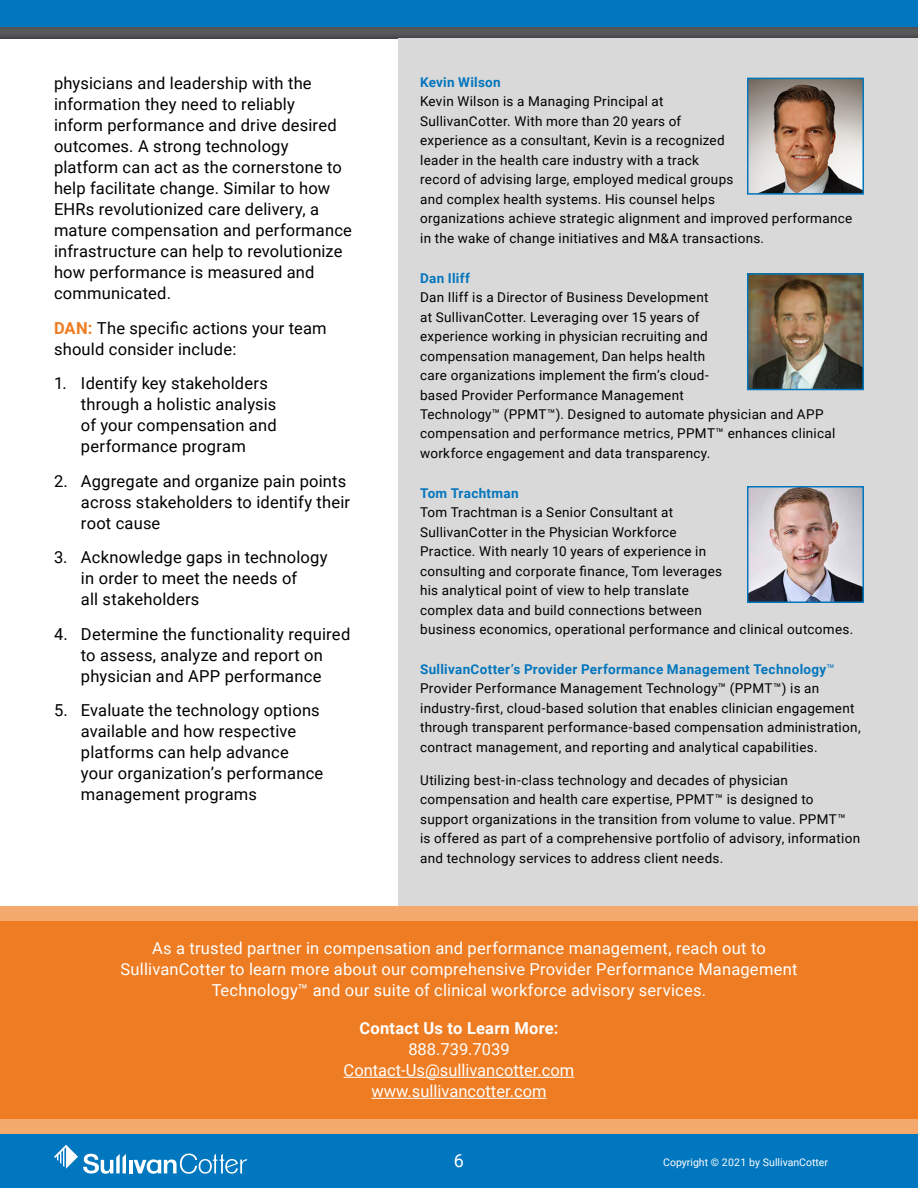
<style>
.page{position:relative;width:918px;height:1188px;background:#fff}
.page>*{position:absolute;margin:0;border:0;box-sizing:border-box;transform-origin:0 0}
.t1{font:18px "Roboto";color:#fff}
.t2{font:16.5px/21px "Roboto";letter-spacing:.01em;color:#000}
.t3{font:16.5px/21px "Roboto";letter-spacing:.01em;color:#fff;text-align:center}
.t4{font:700 16.5px "Roboto";letter-spacing:.015em;color:#fff}
.t5{font:13.5px/19.5px "Roboto";letter-spacing:.02em;color:#000}
.t6{font:700 13.5px "Roboto";letter-spacing:.02em;color:#0476bd}
.t7{font:10.5px "Roboto";color:#fff}
.s1{font-weight:700;color:#ee7c22}
.s2{font-weight:700;color:#0476bd}
.s3{color:#0076be}
</style>
<div class="page">
<div style="left:0;top:26px;width:918px;height:12px;background:#565658"></div>
<div style="left:0;top:0;width:918px;height:27px;background:#0077be"></div>
<div style="left:0;top:1134px;width:918px;height:54px;background:#0077be"></div>
<svg style="left:54px;top:1145px;width:194px;height:29px"></svg>
<div style="left:399px;top:38px;width:519px;height:960px;background:#d9d9d9"></div>
<div style="left:0;top:906px;width:918px;height:228px;background:#f5aa6d"></div>
<div style="left:0;top:921px;width:918px;height:198px;background:#ee7c22"></div>
<hr style="left:344px;top:1077px;width:230px;height:1px;background:#fff">
<hr style="left:371px;top:1098px;width:176px;height:1px;background:#fff">
<img style="left:750px;top:81px;width:111px;height:111px">
<div style="left:747px;top:78px;width:117px;height:117px;border:2px solid #0076bd"></div>
<img style="left:750px;top:276px;width:111px;height:111px">
<div style="left:747px;top:273px;width:117px;height:117px;border:2px solid #0076bd"></div>
<img style="left:750px;top:489px;width:111px;height:111px">
<div style="left:747px;top:486px;width:117px;height:117px;border:2px solid #0076bd"></div>
<p class="t2" style="left:54px;top:72px;width:300px">physicians and leadership with the information they need to reliably<br>inform performance and drive desired outcomes. A strong technology platform can act as the cornerstone to help facilitate change. Similar to how EHRs revolutionized care delivery, a mature compensation and performance infrastructure can help to revolutionize how performance is measured and communicated.</p>
<p class="t2" style="left:54px;top:317px;width:274px"><span class="s1">DAN:</span> The specific actions your team should consider include:</p>
<p class="t2" style="left:81px;top:372px;width:197px;text-indent:-27px">1. Identify key stakeholders through a holistic analysis of your compensation and performance program</p>
<p class="t2" style="left:81px;top:470px;width:271px;text-indent:-27px">2. Aggregate and organize pain points across stakeholders to identify their root cause</p>
<p class="t2" style="left:81px;top:546px;width:248px;text-indent:-27px">3. Acknowledge gaps in technology in order to meet the needs of<br>all stakeholders</p>
<p class="t2" style="left:54px;top:623px;width:298px;text-align:center">4. Determine the functionality required to assess, analyze and report on physician and APP performance</p>
<p class="t2" style="left:81px;top:699px;width:244px;text-indent:-27px">5. Evaluate the technology options available and how respective platforms can help advance your organization’s performance management programs</p>
<p class="t6" style="left:420px;top:73px;width:82px">Kevin Wilson</p>
<p class="t5" style="left:420px;top:91px;width:434px">Kevin Wilson is a Managing Principal at<br>SullivanCotter. With more than 20 years of<br>experience as a consultant, Kevin is a recognized<br>leader in the health care industry with a track<br>record of advising large, employed medical groups<br>and complex health systems. His counsel helps<br>organizations achieve strategic alignment and improved performance in the wake of change initiatives and M&amp;A transactions.</p>
<p class="t6" style="left:420px;top:268px;width:51px">Dan Iliff</p>
<p class="t5" style="left:420px;top:287px;width:417px">Dan Iliff is a Director of Business Development<br>at SullivanCotter. Leveraging over 15 years of<br>experience working in physician recruiting and<br>compensation management, Dan helps health<br>care organizations implement the firm’s cloud-<br>based Provider Performance Management<br>Technology™ (PPMT™). Designed to automate physician and APP compensation and performance metrics, PPMT™ enhances clinical workforce engagement and data transparency.</p>
<p class="t6" style="left:420px;top:483px;width:100px">Tom Trachtman</p>
<p class="t5" style="left:420px;top:502px;width:435px">Tom Trachtman is a Senior Consultant at<br>SullivanCotter in the Physician Workforce<br>Practice. With nearly 10 years of experience in<br>consulting and corporate finance, Tom leverages<br>his analytical point of view to help translate<br>complex data and build connections between<br>business economics, operational performance and clinical outcomes.</p>
<p class="t5" style="left:420px;top:659px;width:442px"><span class="s2">SullivanCotter’s Provider Performance Management Technology</span><span class="s3">™ </span>Provider Performance Management Technology™ (PPMT™) is an industry-first, cloud-based solution that enables clinician engagement through transparent performance-based compensation administration, contract management, and reporting and analytical capabilities.</p>
<p class="t5" style="left:420px;top:770px;width:442px">Utilizing best-in-class technology and decades of physician compensation and health care expertise, PPMT™ is designed to support organizations in the transition from volume to value. PPMT™<br>is offered as part of a comprehensive portfolio of advisory, information and technology services to address client needs.</p>
<p class="t3" style="left:120px;top:937px;width:679px">As a trusted partner in compensation and performance management, reach out to<br>SullivanCotter to learn more about our comprehensive Provider Performance Management<br>Technology™ and our suite of clinical workforce advisory services.</p>
<p class="t4" style="left:359px;top:1017px;width:201px">Contact Us to Learn More:</p>
<p class="t3" style="left:344px;top:1038px;width:232px">888.739.7039<br>Contact-Us@sullivancotter.com www.sullivancotter.com</p>
<h1 class="t1" style="left:454px;top:1148px;width:12px">6</h1>
<p class="t7" style="left:663px;top:1154px;width:166px">Copyright © 2021 by SullivanCotter</p>
</div>
